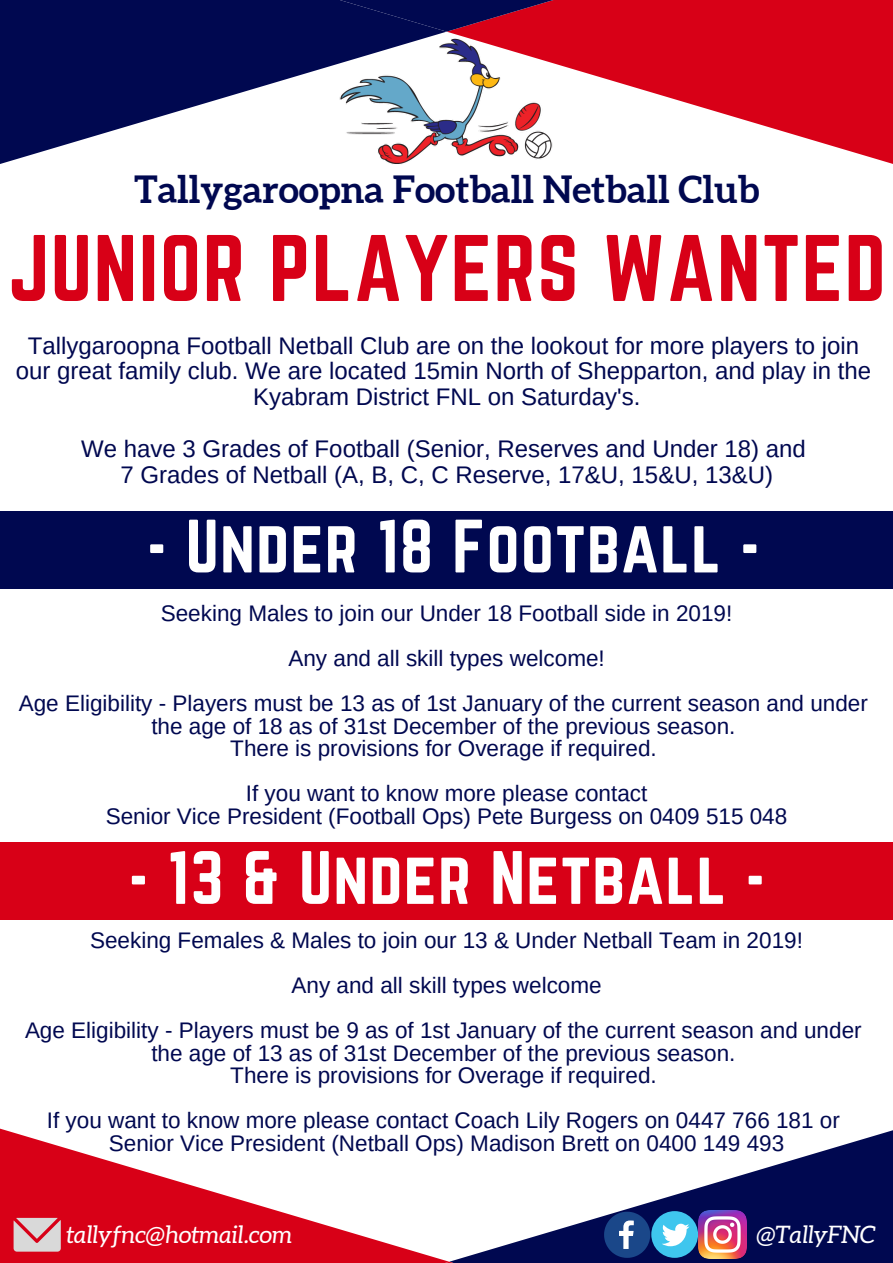
<style>
.page{position:relative;width:893px;height:1263px;background:#fff}
.page>*{position:absolute;margin:0;border:0;box-sizing:border-box;transform-origin:0 0}
.t1{font:82.5px "Norwester";letter-spacing:.02em;color:#d80017}
.t2{font:66px "Norwester";letter-spacing:.02em;color:#fff}
.t3{font:700 37.5px "Aleo";color:#000850}
.t4{font:24px/25.9px "Arimo";color:#000850;text-align:center}
.t5{font:italic 24px "Aleo";color:#fff}
.t6{font:22.5px/45px "Arimo";color:#000850;text-align:center}
</style>
<div class="page">
<svg style="left:0;top:0;width:445px;height:164px;fill:#000850"></svg>
<svg style="left:448px;top:0;width:445px;height:164px;fill:#d80017"></svg>
<svg style="left:233px;top:0;width:427px;height:32px"></svg>
<svg style="left:617px;top:1130px;width:276px;height:133px;fill:#000850"></svg>
<svg style="left:0;top:1128px;width:281px;height:135px;fill:#d80017"></svg>
<img style="left:339px;top:36px;width:216px;height:128px">
<div style="left:651px;top:1211px;width:47px;height:47px;background:#3fc6ee;border-radius:50%"></div>
<svg style="left:234px;top:1212px;width:455px;height:51px"></svg>
<img style="left:698px;top:1211px;width:48px;height:48px">
<div style="left:0;top:511px;width:893px;height:78px;background:#000850"></div>
<div style="left:0;top:842px;width:893px;height:78px;background:#d80017"></div>
<svg style="left:14px;top:1218px;width:47px;height:33px"></svg>
<h3 class="t3" style="left:134px;top:168px;width:627px">Tallygaroopna Football Netball Club</h3>
<h1 class="t1" style="left:8px;top:229px;width:879px">JUNIOR PLAYERS WANTED</h1>
<p class="t4" style="left:16px;top:332px;width:857px">Tallygaroopna Football Netball Club are on the lookout for more players to join our great family club. We are located 15min North of Shepparton, and play in the<br>Kyabram District FNL on Saturday's.</p>
<p class="t4" style="left:81px;top:436px;width:726px">We have 3 Grades of Football (Senior, Reserves and Under 18) and<br>7 Grades of Netball (A, B, C, C Reserve, 17&amp;U, 15&amp;U, 13&amp;U)</p>
<h2 class="t2" style="left:147px;top:515px;width:614px">- Under 18 Football -</h2>
<p class="t6" style="left:19px;top:591px;width:850px">Seeking Males to join our Under 18 Football side in 2019!<br>Any and all skill types welcome!<br>Age Eligibility - Players must be 13 as of 1st January of the current season and under</p>
<p class="t6" style="left:151px;top:714px;width:585px;line-height:22.5px">the age of 18 as of 31st December of the previous season.<br>There is provisions for Overage if required.</p>
<p class="t6" style="left:106px;top:782px;width:683px;line-height:22.5px">If you want to know more please contact<br>Senior Vice President (Football Ops) Pete Burgess on 0409 515 048</p>
<h2 class="t2" style="left:129px;top:846px;width:638px">- 13 &amp; Under Netball -</h2>
<p class="t6" style="left:25px;top:918px;width:838px">Seeking Females &amp; Males to join our 13 &amp; Under Netball Team in 2019!<br>Any and all skill types welcome<br>Age Eligibility - Players must be 9 as of 1st January of the current season and under</p>
<p class="t6" style="left:151px;top:1041px;width:585px;line-height:22.5px">the age of 13 as of 31st December of the previous season.<br>There is provisions for Overage if required.</p>
<p class="t6" style="left:47px;top:1109px;width:794px;line-height:22.5px">If you want to know more please contact Coach Lily Rogers on 0447 766 181 or<br>Senior Vice President (Netball Ops) Madison Brett on 0400 149 493</p>
<p class="t5" style="left:67px;top:1221px;width:227px">tallyfnc@hotmail.com</p>
<p class="t5" style="left:756px;top:1221px;width:120px">@TallyFNC</p>
</div>
